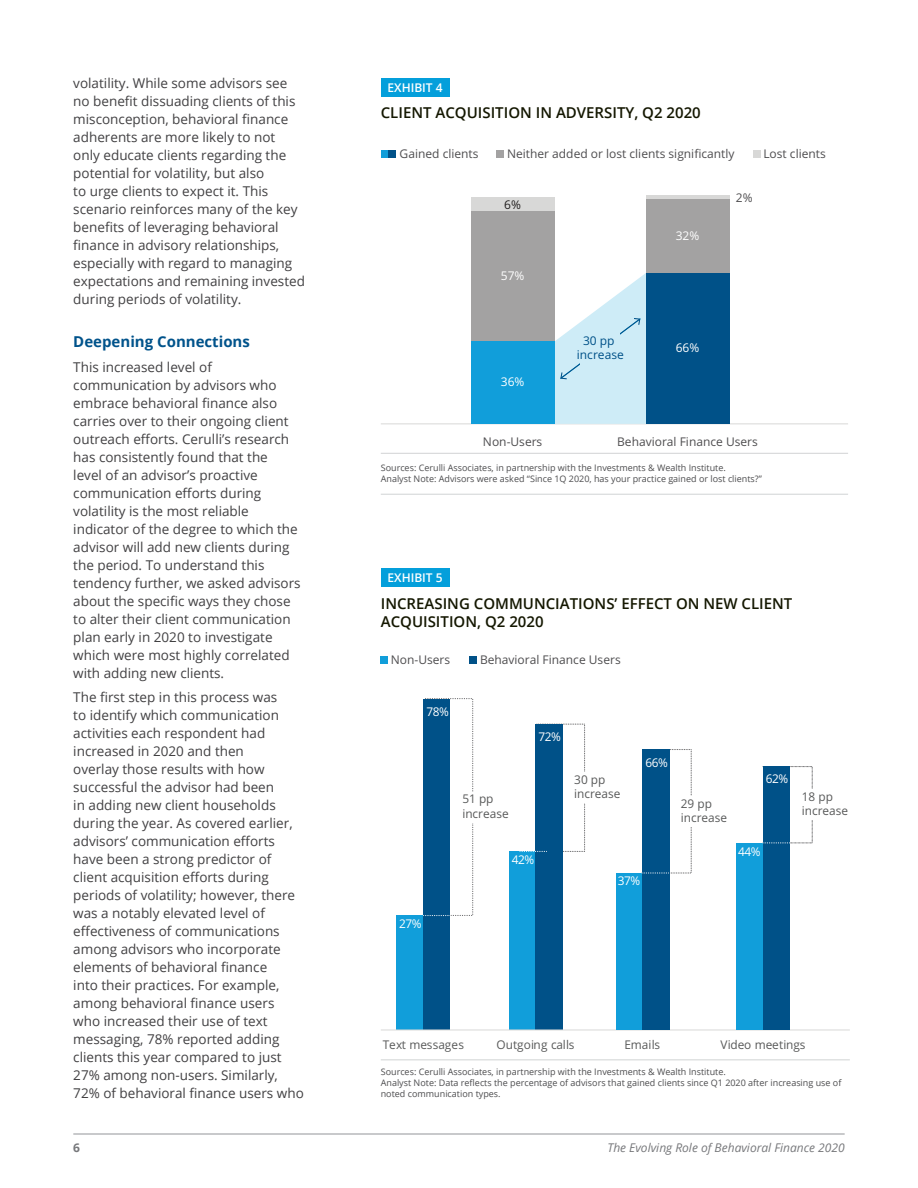
<style>
.page{position:relative;width:918px;height:1188px;background:#fff}
.page>*{position:absolute;margin:0;border:0;box-sizing:border-box;transform-origin:0 0}
.t1{font:600 15px/18px "Open Sans";color:#141700}
.t2{font:700 15px "Open Sans";color:#00538b}
.t3{font:13.5px/18px "Open Sans";color:#414042}
.t4{font:12px "Open Sans";color:#4f4e50}
.t5{font:12px/14.4px "Open Sans";color:#595a5a}
.t6{font:italic 12px "Open Sans";color:#77787b}
.t7{font:12px "Open Sans";letter-spacing:-.04em;color:#fff}
.t8{font:600 12px "Open Sans";color:#fff}
.t9{font:12px/14.4px "Open Sans";color:#005188;text-align:center}
.t10{font:12px "Open Sans";color:#221f1f}
.t11{font:700 12px "Open Sans";color:#77787b}
.t12{font:9px/10.8px "Open Sans";color:#4d4d4f}
</style>
<div class="page">
<hr style="left:73px;top:1134px;width:772px;height:1px;background:#939598">
<div style="left:381px;top:568px;width:68px;height:19px;background:#049fdb"></div>
<div style="left:381px;top:78px;width:68px;height:18px;background:#049fdb"></div>
<hr style="left:381px;top:494px;width:467px;height:1px;background:#d1d3d4">
<hr style="left:381px;top:453px;width:467px;height:1px;background:#d1d3d4">
<div style="left:397px;top:915px;width:27px;height:115px;background:#119eda"></div>
<div style="left:424px;top:699px;width:26px;height:331px;background:#005188"></div>
<svg style="left:424px;top:915px;width:27px;height:1px"></svg>
<div style="left:509px;top:851px;width:28px;height:179px;background:#119eda"></div>
<div style="left:535px;top:724px;width:28px;height:306px;background:#005188"></div>
<div style="left:381px;top:656px;width:7px;height:8px;background:#119eda"></div>
<div style="left:470px;top:656px;width:7px;height:8px;background:#005188"></div>
<hr style="left:381px;top:1030px;width:469px;height:1px;background:#d8d8d7">
<svg style="left:520px;top:851px;width:27px;height:1px"></svg>
<div style="left:616px;top:873px;width:26px;height:157px;background:#119eda"></div>
<div style="left:642px;top:750px;width:27px;height:280px;background:#005188"></div>
<svg style="left:642px;top:873px;width:27px;height:1px"></svg>
<div style="left:736px;top:843px;width:27px;height:187px;background:#119eda"></div>
<div style="left:763px;top:767px;width:27px;height:263px;background:#005188"></div>
<svg style="left:763px;top:843px;width:27px;height:1px"></svg>
<hr style="left:381px;top:1059px;width:469px;height:1px;background:#d1d3d4">
<div style="left:381px;top:150px;width:8px;height:8px;background:#119eda"></div>
<div style="left:389px;top:150px;width:7px;height:8px;background:#005188"></div>
<div style="left:497px;top:150px;width:7px;height:8px;background:#a3a2a2"></div>
<div style="left:753px;top:150px;width:7px;height:8px;background:#d8d8d7"></div>
<hr style="left:381px;top:423px;width:467px;height:1px;background:#d8d8d7">
<svg style="left:554px;top:273px;width:92px;height:151px"></svg>
<div style="left:581px;top:325px;width:39px;height:47px;background:#ceecf7"></div>
<div style="left:646px;top:195px;width:83px;height:5px;background:#d8d8d7"></div>
<div style="left:646px;top:200px;width:83px;height:73px;background:#a3a2a2"></div>
<div style="left:646px;top:273px;width:83px;height:151px;background:#005188"></div>
<div style="left:471px;top:198px;width:83px;height:13px;background:#d8d8d7"></div>
<div style="left:471px;top:211px;width:83px;height:131px;background:#a3a2a2"></div>
<div style="left:471px;top:342px;width:83px;height:82px;background:#119eda"></div>
<p class="t3" style="left:73px;top:74px;width:233px">volatility. While some advisors see no benefit dissuading clients of this misconception, behavioral finance adherents are more likely to not only educate clients regarding the potential for volatility, but also<br>to urge clients to expect it. This scenario reinforces many of the key benefits of leveraging behavioral finance in advisory relationships, especially with regard to managing expectations and remaining invested during periods of volatility.</p>
<p class="t2" style="left:73px;top:331px;width:178px">Deepening Connections</p>
<p class="t3" style="left:73px;top:358px;width:229px">This increased level of communication by advisors who embrace behavioral finance also carries over to their ongoing client outreach efforts. Cerulli’s research has consistently found that the<br>level of an advisor’s proactive communication efforts during volatility is the most reliable indicator of the degree to which the advisor will add new clients during the period. To understand this tendency further, we asked advisors about the specific ways they chose to alter their client communication plan early in 2020 to investigate which were most highly correlated with adding new clients.</p>
<p class="t3" style="left:73px;top:688px;width:232px">The first step in this process was<br>to identify which communication activities each respondent had increased in 2020 and then<br>overlay those results with how successful the advisor had been<br>in adding new client households during the year. As covered earlier, advisors’ communication efforts have been a strong predictor of client acquisition efforts during periods of volatility; however, there was a notably elevated level of effectiveness of communications among advisors who incorporate elements of behavioral finance<br>into their practices. For example, among behavioral finance users who increased their use of text messaging, 78% reported adding clients this year compared to just<br>27% among non-users. Similarly,<br>72% of behavioral finance users who</p>
<p class="t8" style="left:388px;top:79px;width:57px">EXHIBIT 4</p>
<p class="t1" style="left:381px;top:104px;width:322px">CLIENT ACQUISITION IN ADVERSITY, Q2 2020</p>
<p class="t4" style="left:400px;top:145px;width:80px">Gained clients</p>
<p class="t4" style="left:507px;top:145px;width:229px">Neither added or lost clients significantly</p>
<p class="t4" style="left:763px;top:145px;width:64px">Lost clients</p>
<p class="t10" style="left:504px;top:196px;width:18px">6%</p>
<p class="t7" style="left:501px;top:267px;width:25px">57%</p>
<p class="t7" style="left:501px;top:374px;width:25px">36%</p>
<p class="t4" style="left:483px;top:433px;width:61px">Non-Users</p>
<p class="t9" style="left:577px;top:333px;width:48px">30 pp increase</p>
<p class="t7" style="left:676px;top:227px;width:25px">32%</p>
<p class="t4" style="left:736px;top:190px;width:18px">2%</p>
<p class="t7" style="left:676px;top:339px;width:25px">66%</p>
<p class="t4" style="left:617px;top:433px;width:142px">Behavioral Finance Users</p>
<p class="t12" style="left:381px;top:462px;width:383px">Sources: Cerulli Associates, in partnership with the Investments &amp; Wealth Institute.<br>Analyst Note: Advisors were asked “Since 1Q 2020, has your practice gained or lost clients?”</p>
<p class="t8" style="left:388px;top:570px;width:57px">EXHIBIT 5</p>
<p class="t1" style="left:381px;top:594px;width:413px">INCREASING COMMUNCIATIONS’ EFFECT ON NEW CLIENT<br>ACQUISITION, Q2 2020</p>
<p class="t4" style="left:391px;top:651px;width:61px">Non-Users</p>
<p class="t4" style="left:480px;top:651px;width:142px">Behavioral Finance Users</p>
<p class="t7" style="left:427px;top:703px;width:24px">78%</p>
<p class="t7" style="left:399px;top:915px;width:24px">27%</p>
<p class="t5" style="left:462px;top:791px;width:48px">51 pp increase</p>
<p class="t7" style="left:539px;top:729px;width:24px">72%</p>
<p class="t7" style="left:512px;top:852px;width:24px">42%</p>
<p class="t5" style="left:574px;top:772px;width:48px">30 pp increase</p>
<p class="t7" style="left:645px;top:754px;width:24px">66%</p>
<p class="t7" style="left:618px;top:873px;width:24px">37%</p>
<p class="t5" style="left:681px;top:796px;width:48px">29 pp increase</p>
<p class="t7" style="left:766px;top:771px;width:24px">62%</p>
<p class="t7" style="left:738px;top:843px;width:24px">44%</p>
<p class="t5" style="left:802px;top:789px;width:48px">18 pp increase</p>
<p class="t5" style="left:383px;top:1038px;width:83px">Text messages</p>
<p class="t5" style="left:497px;top:1038px;width:80px">Outgoing calls</p>
<p class="t5" style="left:625px;top:1038px;width:37px">Emails</p>
<p class="t5" style="left:720px;top:1038px;width:87px">Video meetings</p>
<p class="t12" style="left:381px;top:1067px;width:462px">Sources: Cerulli Associates, in partnership with the Investments &amp; Wealth Institute.<br>Analyst Note: Data reflects the percentage of advisors that gained clients since Q1 2020 after increasing use of noted communication types.</p>
<p class="t11" style="left:73px;top:1139px;width:8px">6</p>
<p class="t6" style="left:607px;top:1140px;width:239px">The Evolving Role of Behavioral Finance 2020</p>
</div>
